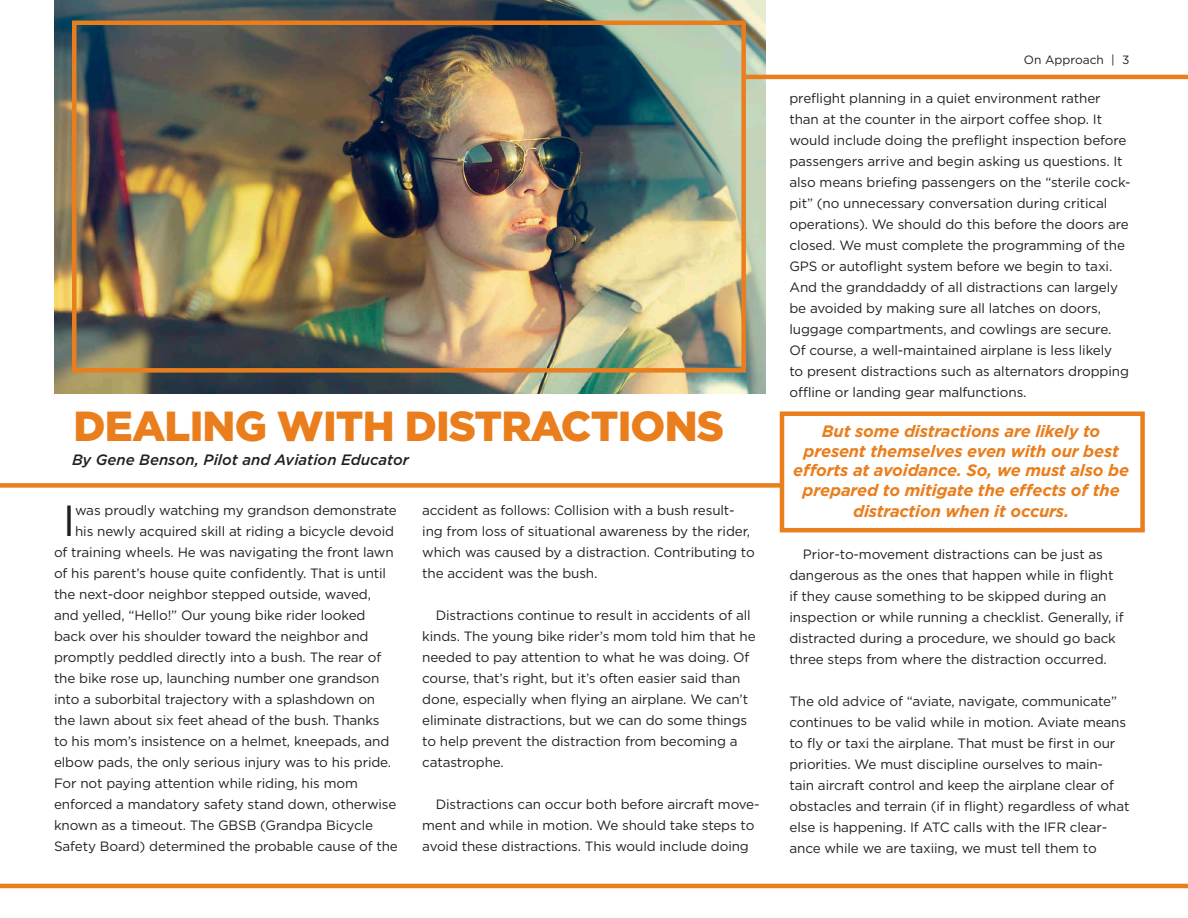
<style>
.page{position:relative;width:1188px;height:918px;background:#fff}
.page>*{position:absolute;margin:0;border:0;box-sizing:border-box;transform-origin:0 0}
.t1{font:43.5px "Gotham";color:#231f20}
.t2{font:900 42px "Gotham";letter-spacing:-.02em;color:#ea7e1d}
.t3{font:italic 700 16.5px/19.5px "Gotham";letter-spacing:-.01em;color:#ea7e1d;text-align:center}
.t4{font:italic 500 15px "Gotham";color:#231f20}
.t5{font:13.5px/21px "Gotham";letter-spacing:-.01em;color:#231f20}
.t6{font:12px "Gotham";color:#231f20}
</style>
<div class="page">
<img style="left:54px;top:0;width:712px;height:393px">
<div style="left:72px;top:21px;width:674px;height:352px;border:4px solid #ea7e1d"></div>
<div style="left:780px;top:411px;width:365px;height:121px;border:4px solid #ea7e1d"></div>
<div style="left:0;top:483px;width:781px;height:5px;background:#ea7e1d"></div>
<hr style="left:746px;top:75px;width:442px;height:4px;background:#ea7e1d">
<hr style="left:0;top:884px;width:1188px;height:4px;background:#ea7e1d">
<p class="t2" style="left:74px;top:397px;width:652px">DEALING WITH DISTRACTIONS</p>
<p class="t4" style="left:72px;top:450px;width:338px">By Gene Benson, Pilot and Aviation Educator</p>
<p class="t1" style="left:63px;top:493px;width:14px">I</p>
<p class="t5" style="left:75px;top:500px;width:323px">was proudly watching my grandson demonstrate</p>
<p class="t5" style="left:75px;top:521px;width:320px">his newly acquired skill at riding a bicycle devoid</p>
<p class="t5" style="left:54px;top:542px;width:341px">of training wheels. He was navigating the front lawn</p>
<p class="t5" style="left:54px;top:563px;width:334px">of his parent’s house quite confidently. That is until</p>
<p class="t5" style="left:54px;top:584px;width:319px">the next-door neighbor stepped outside, waved,</p>
<p class="t5" style="left:54px;top:605px;width:313px">and yelled, “Hello!” Our young bike rider looked</p>
<p class="t5" style="left:54px;top:626px;width:316px">back over his shoulder toward the neighbor and</p>
<p class="t5" style="left:54px;top:647px;width:329px">promptly peddled directly into a bush. The rear of</p>
<p class="t5" style="left:54px;top:668px;width:327px">the bike rose up, launching number one grandson</p>
<p class="t5" style="left:54px;top:689px;width:323px">into a suborbital trajectory with a splashdown on</p>
<p class="t5" style="left:54px;top:710px;width:327px">the lawn about six feet ahead of the bush. Thanks</p>
<p class="t5" style="left:54px;top:731px;width:337px">to his mom’s insistence on a helmet, kneepads, and</p>
<p class="t5" style="left:54px;top:752px;width:339px">elbow pads, the only serious injury was to his pride.</p>
<p class="t5" style="left:54px;top:773px;width:305px">For not paying attention while riding, his mom</p>
<p class="t5" style="left:54px;top:794px;width:344px">enforced a mandatory safety stand down, otherwise</p>
<p class="t5" style="left:54px;top:815px;width:321px">known as a timeout. The GBSB (Grandpa Bicycle</p>
<p class="t5" style="left:54px;top:836px;width:345px">Safety Board) determined the probable cause of the</p>
<p class="t5" style="left:422px;top:500px;width:334px">accident as follows: Collision with a bush result&shy;ing from loss of situational awareness by the rider, which was caused by a distraction. Contributing to the accident was the bush.</p>
<p class="t5" style="left:422px;top:605px;width:335px;text-indent:14px">Distractions continue to result in accidents of all kinds. The young bike rider’s mom told him that he needed to pay attention to what he was doing. Of course, that’s right, but it’s often easier said than done, especially when flying an airplane. We can’t eliminate distractions, but we can do some things to help prevent the distraction from becoming a catastrophe.</p>
<p class="t5" style="left:422px;top:794px;width:339px;text-indent:14px">Distractions can occur both before aircraft move&shy;ment and while in motion. We should take steps to avoid these distractions. This would include doing</p>
<p class="t6" style="left:1024px;top:52px;width:107px">On Approach | 3</p>
<p class="t5" style="left:789px;top:87px;width:343px">preflight planning in a quiet environment rather than at the counter in the airport coffee shop. It would include doing the preflight inspection before passengers arrive and begin asking us questions. It also means briefing passengers on the “sterile cock&shy;pit” (no unnecessary conversation during critical operations). We should do this before the doors are closed. We must complete the programming of the GPS or autoflight system before we begin to taxi.<br>And the granddaddy of all distractions can largely be avoided by making sure all latches on doors, luggage compartments, and cowlings are secure.<br>Of course, a well-maintained airplane is less likely<br>to present distractions such as alternators dropping offline or landing gear malfunctions.</p>
<p class="t3" style="left:793px;top:421px;width:338px">But some distractions are likely to present themselves even with our best efforts at avoidance. So, we must also be prepared to mitigate the effects of the</p>
<p class="t3" style="left:853px;top:501px;width:218px">distraction when it occurs.</p>
<p class="t5" style="left:789px;top:543px;width:336px;text-indent:14px">Prior-to-movement distractions can be just as dangerous as the ones that happen while in flight if they cause something to be skipped during an inspection or while running a checklist. Generally, if distracted during a procedure, we should go back three steps from where the distraction occurred.</p>
<p class="t5" style="left:789px;top:690px;width:342px">The old advice of “aviate, navigate, communicate” continues to be valid while in motion. Aviate means to fly or taxi the airplane. That must be first in our priorities. We must discipline ourselves to main&shy;tain aircraft control and keep the airplane clear of obstacles and terrain (if in flight) regardless of what else is happening. If ATC calls with the IFR clear&shy;ance while we are taxiing, we must tell them to</p>
</div>
